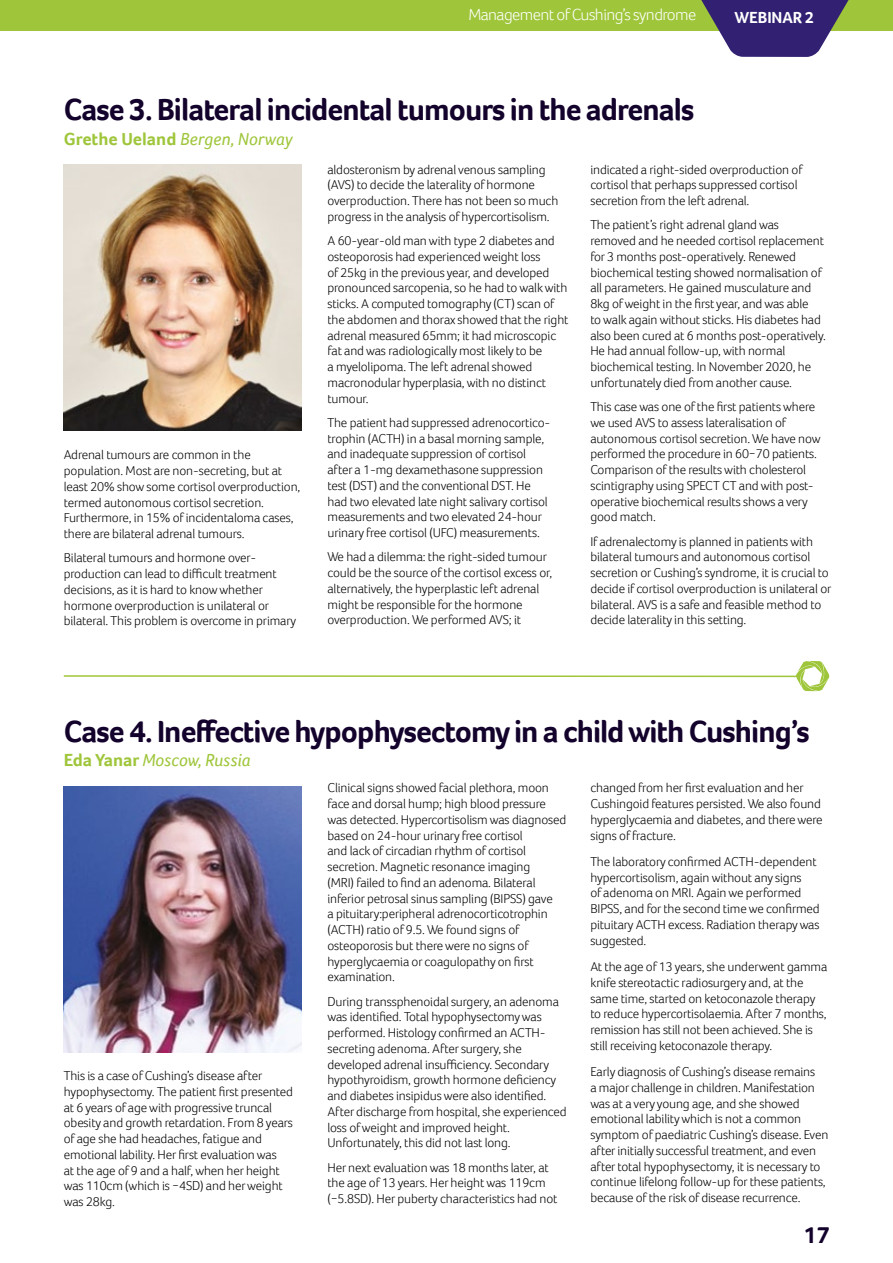
<style>
.page{position:relative;width:893px;height:1263px;background:#fff}
.page>*{position:absolute;margin:0;border:0;box-sizing:border-box;transform-origin:0 0}
.t1{font:700 31.5px "Foco";letter-spacing:-.03em;color:#13022b}
.t2{font:italic 18px "Foco";letter-spacing:-.005em;color:#9fc63b}
.t3{font:300 16.5px "Foco";letter-spacing:-.035em;color:#fff}
.t4{font:700 16.5px "Foco";letter-spacing:-.005em;color:#fff}
.t5{font:300 13.2px/15.8px "Foco";letter-spacing:-.01em;color:#000}
.s1{font-weight:700;font-style:normal}
</style>
<div class="page">
<div style="left:0;top:0;width:893px;height:31px;background:#9fc63b"></div>
<svg style="left:701px;top:0;width:148px;height:57px"></svg>
<hr style="left:64px;top:675px;width:735px;height:2px;background:#9fc63b">
<svg style="left:796px;top:661px;width:34px;height:30px"></svg>
<img style="left:64px;top:164px;width:238px;height:266px">
<img style="left:64px;top:786px;width:238px;height:266px">
<p class="t3" style="left:468px;top:4px;width:229px">Management of Cushing’s syndrome</p>
<p class="t4" style="left:735px;top:7px;width:81px">WEBINAR 2</p>
<h1 class="t1" style="left:64px;top:89px;width:632px">Case 3. Bilateral incidental tumours in the adrenals</h1>
<h2 class="t2" style="left:64px;top:127px;width:230px"><span class="s1">Grethe Ueland</span> Bergen, Norway</h2>
<p class="t5" style="left:64px;top:447px;width:238px">Adrenal tumours are common in the population. Most are non-secreting, but at least 20% show some cortisol overproduction, termed autonomous cortisol secretion.<br>Furthermore, in 15% of incidentaloma cases, there are bilateral adrenal tumours.</p>
<p class="t5" style="left:64px;top:550px;width:234px">Bilateral tumours and hormone over&shy;production can lead to difficult treatment decisions, as it is hard to know whether hormone overproduction is unilateral or bilateral. This problem is overcome in primary</p>
<p class="t5" style="left:327px;top:161px;width:232px">aldosteronism by adrenal venous sampling (AVS) to decide the laterality of hormone overproduction. There has not been so much progress in the analysis of hypercortisolism.</p>
<p class="t5" style="left:327px;top:233px;width:242px">A 60-year-old man with type 2 diabetes and osteoporosis had experienced weight loss<br>of 25kg in the previous year, and developed pronounced sarcopenia, so he had to walk with sticks. A computed tomography (CT) scan of the abdomen and thorax showed that the right adrenal measured 65mm; it had microscopic fat and was radiologically most likely to be<br>a myelolipoma. The left adrenal showed macronodular hyperplasia, with no distinct tumour.</p>
<p class="t5" style="left:327px;top:414px;width:224px">The patient had suppressed adrenocortico&shy;trophin (ACTH) in a basal morning sample, and inadequate suppression of cortisol after a 1-mg dexamethasone suppression test (DST) and the conventional DST. He had two elevated late night salivary cortisol measurements and two elevated 24-hour urinary free cortisol (UFC) measurements.</p>
<p class="t5" style="left:327px;top:549px;width:226px">We had a dilemma: the right-sided tumour could be the source of the cortisol excess or, alternatively, the hyperplastic left adrenal might be responsible for the hormone overproduction. We performed AVS; it</p>
<p class="t5" style="left:590px;top:161px;width:214px">indicated a right-sided overproduction of cortisol that perhaps suppressed cortisol secretion from the left adrenal.</p>
<p class="t5" style="left:590px;top:217px;width:237px">The patient’s right adrenal gland was removed and he needed cortisol replacement for 3 months post-operatively. Renewed biochemical testing showed normalisation of all parameters. He gained musculature and 8kg of weight in the first year, and was able<br>to walk again without sticks. His diabetes had also been cured at 6 months post-operatively.<br>He had annual follow-up, with normal biochemical testing. In November 2020, he unfortunately died from another cause.</p>
<p class="t5" style="left:590px;top:399px;width:232px">This case was one of the first patients where we used AVS to assess lateralisation of autonomous cortisol secretion. We have now performed the procedure in 60−70 patients.<br>Comparison of the results with cholesterol scintigraphy using SPECT CT and with post&shy;operative biochemical results shows a very good match.</p>
<p class="t5" style="left:590px;top:533px;width:243px">If adrenalectomy is planned in patients with bilateral tumours and autonomous cortisol secretion or Cushing’s syndrome, it is crucial to decide if cortisol overproduction is unilateral or bilateral. AVS is a safe and feasible method to decide laterality in this setting.</p>
<h1 class="t1" style="left:64px;top:710px;width:747px">Case 4. Ineffective hypophysectomy in a child with Cushing’s</h1>
<h2 class="t2" style="left:64px;top:748px;width:188px"><span class="s1">Eda Yanar</span> Moscow, Russia</h2>
<p class="t5" style="left:64px;top:1067px;width:231px">This is a case of Cushing’s disease after hypophysectomy. The patient first presented at 6 years of age with progressive truncal obesity and growth retardation. From 8 years of age she had headaches, fatigue and emotional lability. Her first evaluation was<br>at the age of 9 and a half, when her height was 110cm (which is −4SD) and her weight was 28kg.</p>
<p class="t5" style="left:327px;top:780px;width:240px">Clinical signs showed facial plethora, moon face and dorsal hump; high blood pressure was detected. Hypercortisolism was diagnosed based on 24-hour urinary free cortisol<br>and lack of circadian rhythm of cortisol secretion. Magnetic resonance imaging<br>(MRI) failed to find an adenoma. Bilateral inferior petrosal sinus sampling (BIPSS) gave<br>a pituitary:peripheral adrenocorticotrophin (ACTH) ratio of 9.5. We found signs of osteoporosis but there were no signs of hyperglycaemia or coagulopathy on first examination.</p>
<p class="t5" style="left:327px;top:993px;width:241px">During transsphenoidal surgery, an adenoma was identified. Total hypophysectomy was performed. Histology confirmed an ACTH&shy;secreting adenoma. After surgery, she developed adrenal insufficiency. Secondary hypothyroidism, growth hormone deficiency and diabetes insipidus were also identified.<br>After discharge from hospital, she experienced loss of weight and improved height.<br>Unfortunately, this did not last long.</p>
<p class="t5" style="left:327px;top:1159px;width:231px">Her next evaluation was 18 months later, at the age of 13 years. Her height was 119cm (−5.8SD). Her puberty characteristics had not</p>
<p class="t5" style="left:590px;top:780px;width:234px">changed from her first evaluation and her Cushingoid features persisted. We also found hyperglycaemia and diabetes, and there were signs of fracture.</p>
<p class="t5" style="left:590px;top:853px;width:231px">The laboratory confirmed ACTH-dependent hypercortisolism, again without any signs<br>of adenoma on MRI. Again we performed BIPSS, and for the second time we confirmed pituitary ACTH excess. Radiation therapy was suggested.</p>
<p class="t5" style="left:590px;top:958px;width:238px">At the age of 13 years, she underwent gamma knife stereotactic radiosurgery and, at the same time, started on ketoconazole therapy to reduce hypercortisolaemia. After 7 months, remission has still not been achieved. She is still receiving ketoconazole therapy.</p>
<p class="t5" style="left:590px;top:1064px;width:239px">Early diagnosis of Cushing’s disease remains<br>a major challenge in children. Manifestation was at a very young age, and she showed emotional lability which is not a common symptom of paediatric Cushing’s disease. Even after initially successful treatment, and even after total hypophysectomy, it is necessary to continue lifelong follow-up for these patients, because of the risk of disease recurrence.</p>
</div>
